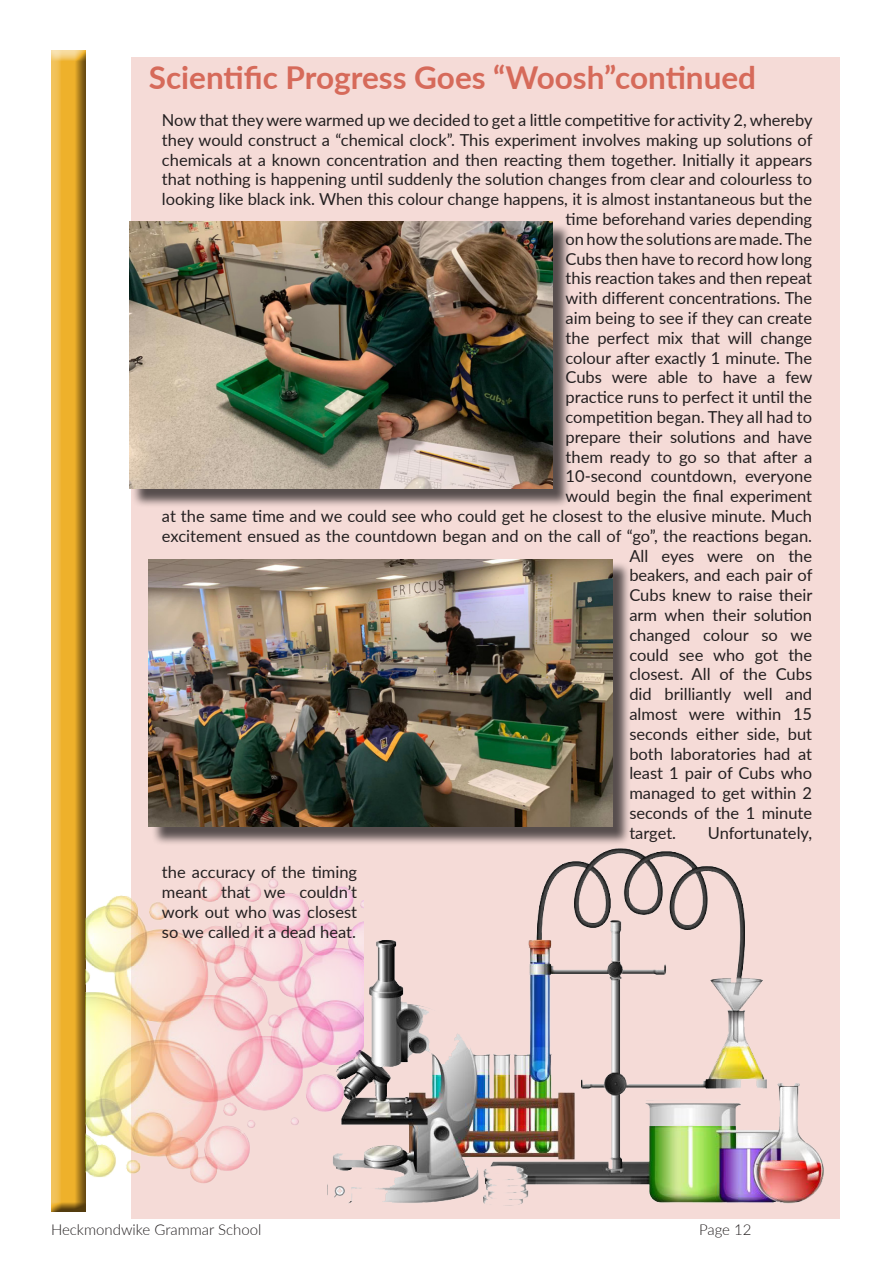
<style>
.page{position:relative;width:893px;height:1263px;background:#fff}
.page>*{position:absolute;margin:0;border:0;box-sizing:border-box;transform-origin:0 0}
.t1{font:700 31.5px "Lato";color:#d66a5a}
.t2{font:16.5px/19.8px "Lato";color:#231f20;text-align:justify}
.t3{font:300 15px "Lato";color:#231f20}
</style>
<div class="page">
<div style="left:45px;top:51px;width:41px;height:1162px;background:#231f20;opacity:.75"></div>
<div style="left:132px;top:57px;width:708px;height:1162px;background:#f5dbd7"></div>
<img style="left:364px;top:848px;width:460px;height:358px">
<div style="left:131px;top:223px;width:440px;height:284px;background:#231f20;opacity:.75"></div>
<img style="left:129px;top:221px;width:424px;height:268px">
<div style="left:151px;top:561px;width:480px;height:284px;background:#231f20;opacity:.75"></div>
<img style="left:149px;top:559px;width:463px;height:268px">
<img style="left:85px;top:867px;width:279px;height:341px">
<p class="t1" style="left:149px;top:54px;width:609px">Scientific Progress Goes “Woosh”continued</p>
<p class="t2" style="left:162px;top:109px;width:652px">Now that they were warmed up we decided to get a little competitive for activity 2, whereby</p>
<p class="t2" style="left:162px;top:129px;width:652px">they would construct a “chemical clock”. This experiment involves making up solutions of</p>
<p class="t2" style="left:162px;top:149px;width:652px">chemicals at a known concentration and then reacting them together. Initially it appears</p>
<p class="t2" style="left:162px;top:169px;width:652px">that nothing is happening until suddenly the solution changes from clear and colourless to</p>
<p class="t2" style="left:162px;top:189px;width:652px">looking like black ink. When this colour change happens, it is almost instantaneous but the</p>
<p class="t2" style="left:566px;top:208px;width:248px">time beforehand varies depending</p>
<p class="t2" style="left:566px;top:228px;width:248px">on how the solutions are made. The</p>
<p class="t2" style="left:566px;top:248px;width:248px">Cubs then have to record how long</p>
<p class="t2" style="left:566px;top:268px;width:248px">this reaction takes and then repeat</p>
<p class="t2" style="left:566px;top:288px;width:248px">with different concentrations. The</p>
<p class="t2" style="left:566px;top:307px;width:248px">aim being to see if they can create</p>
<p class="t2" style="left:566px;top:327px;width:248px">the perfect mix that will change</p>
<p class="t2" style="left:566px;top:347px;width:248px">colour after exactly 1 minute. The</p>
<p class="t2" style="left:566px;top:367px;width:248px">Cubs were able to have a few</p>
<p class="t2" style="left:566px;top:387px;width:248px">practice runs to perfect it until the</p>
<p class="t2" style="left:566px;top:406px;width:248px">competition began. They all had to</p>
<p class="t2" style="left:566px;top:426px;width:248px">prepare their solutions and have</p>
<p class="t2" style="left:566px;top:446px;width:248px">them ready to go so that after a</p>
<p class="t2" style="left:566px;top:466px;width:248px">10-second countdown, everyone</p>
<p class="t2" style="left:566px;top:486px;width:248px">would begin the final experiment</p>
<p class="t2" style="left:162px;top:505px;width:652px">at the same time and we could see who could get he closest to the elusive minute. Much</p>
<p class="t2" style="left:162px;top:525px;width:652px">excitement ensued as the countdown began and on the call of “go”, the reactions began.</p>
<p class="t2" style="left:629px;top:545px;width:184px">All eyes were on the</p>
<p class="t2" style="left:629px;top:565px;width:185px">beakers, and each pair of</p>
<p class="t2" style="left:629px;top:585px;width:185px">Cubs knew to raise their</p>
<p class="t2" style="left:629px;top:604px;width:184px">arm when their solution</p>
<p class="t2" style="left:629px;top:624px;width:184px">changed colour so we</p>
<p class="t2" style="left:629px;top:644px;width:184px">could see who got the</p>
<p class="t2" style="left:629px;top:664px;width:184px">closest. All of the Cubs</p>
<p class="t2" style="left:629px;top:684px;width:184px">did brilliantly well and</p>
<p class="t2" style="left:629px;top:703px;width:184px">almost were within 15</p>
<p class="t2" style="left:629px;top:723px;width:184px">seconds either side, but</p>
<p class="t2" style="left:629px;top:743px;width:184px">both laboratories had at</p>
<p class="t2" style="left:629px;top:763px;width:184px">least 1 pair of Cubs who</p>
<p class="t2" style="left:629px;top:783px;width:184px">managed to get within 2</p>
<p class="t2" style="left:629px;top:802px;width:184px">seconds of the 1 minute</p>
<p class="t2" style="left:629px;top:822px;width:48px">target.</p>
<p class="t2" style="left:708px;top:822px;width:106px">Unfortunately,</p>
<p class="t2" style="left:162px;top:862px;width:197px">the accuracy of the timing meant that we couldn’t work out who was closest so we called it a dead heat.</p>
<p class="t3" style="left:51px;top:1219px;width:212px">Heckmondwike Grammar School</p>
<p class="t3" style="left:699px;top:1219px;width:54px">Page 12</p>
</div>
